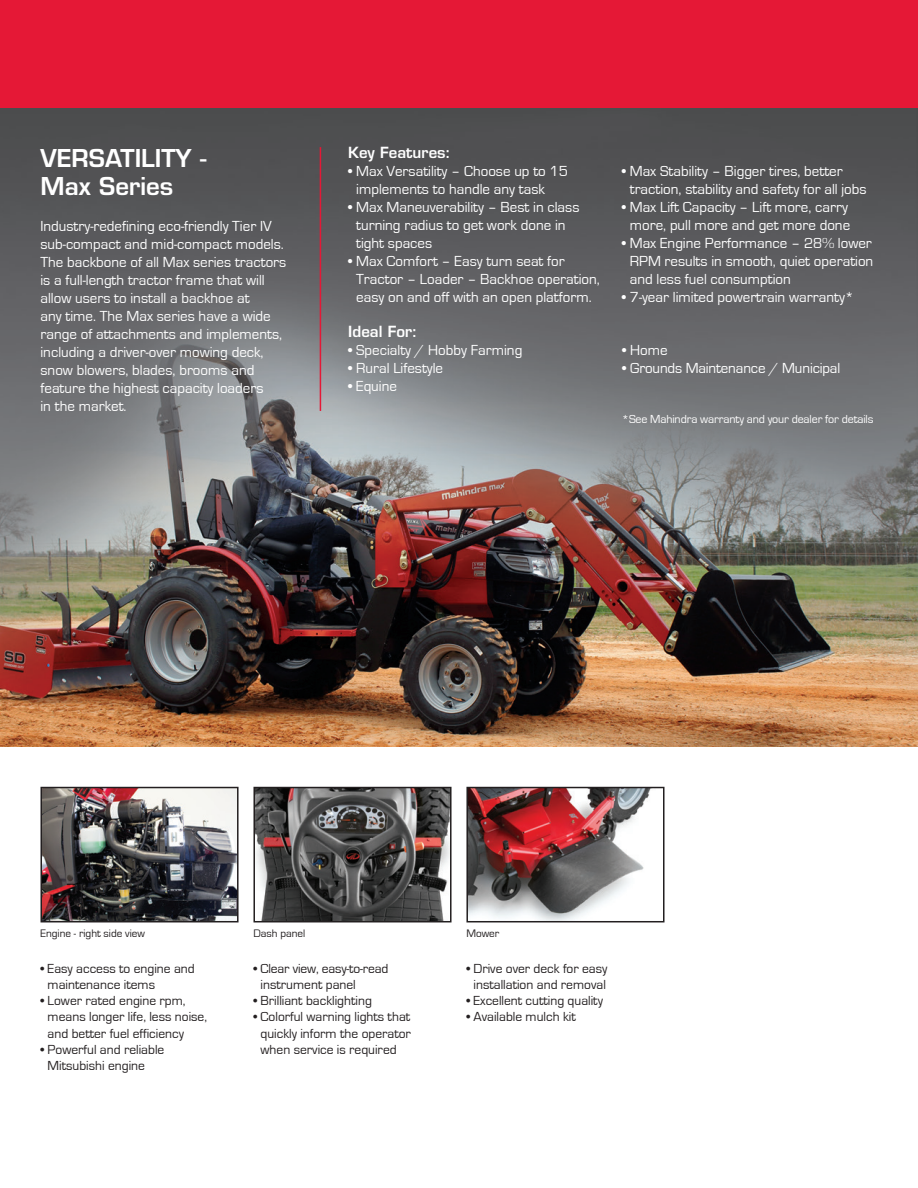
<style>
.page{position:relative;width:918px;height:1188px;background:#fff}
.page>*{position:absolute;margin:0;border:0;box-sizing:border-box;transform-origin:0 0}
.t1{font:600 24px/28.8px "Eurostile";color:#fff}
.t2{font:15px/18px "Eurostile";color:#fff}
.t3{font:600 15px "Eurostile";color:#fff}
.t4{font:13.5px/16.2px "Eurostile";color:#231f20}
.t5{font:12px "Eurostile";letter-spacing:-.01em;color:#fff}
.t6{font:11.25px "Eurostile";color:#231f20}
</style>
<div class="page">
<img style="left:0;top:108px;width:918px;height:638px">
<hr style="left:320px;top:147px;width:1px;height:264px;background:#e51836">
<img style="left:43px;top:790px;width:193px;height:129px">
<div style="left:40px;top:787px;width:199px;height:135px;border:2px solid #231f20"></div>
<img style="left:256px;top:790px;width:193px;height:129px">
<div style="left:253px;top:787px;width:199px;height:135px;border:2px solid #231f20"></div>
<img style="left:469px;top:790px;width:181px;height:129px">
<div style="left:466px;top:787px;width:199px;height:135px;border:2px solid #231f20"></div>
<div style="left:0;top:0;width:918px;height:108px;background:#e51836"></div>
<h1 class="t1" style="left:40px;top:143px;width:168px">VERSATILITY -<br>Max Series</h1>
<p class="t2" style="left:40px;top:218px;width:247px">Industry-redefining eco-friendly Tier IV sub-compact and mid-compact models.<br>The backbone of all Max series tractors is a full-length tractor frame that will allow users to install a backhoe at<br>any time. The Max series have a wide range of attachments and implements, including a driver-over mowing deck, snow blowers, blades, brooms and feature the highest capacity loaders<br>in the market.</p>
<p class="t3" style="left:348px;top:143px;width:104px">Key Features:</p>
<p class="t2" style="left:356px;top:162px;width:213px;text-indent:-8px">• Max Versatility – Choose up to 15 implements to handle any task</p>
<p class="t2" style="left:356px;top:198px;width:225px;text-indent:-8px">• Max Maneuverability – Best in class turning radius to get work done in tight spaces</p>
<p class="t2" style="left:356px;top:252px;width:245px;text-indent:-8px">• Max Comfort – Easy turn seat for<br>Tractor – Loader – Backhoe operation, easy on and off with an open platform.</p>
<p class="t3" style="left:348px;top:323px;width:71px">Ideal For:</p>
<p class="t2" style="left:348px;top:342px;width:176px">• Specialty / Hobby Farming</p>
<p class="t2" style="left:348px;top:360px;width:96px">• Rural Lifestyle</p>
<p class="t2" style="left:348px;top:378px;width:50px">• Equine</p>
<p class="t2" style="left:630px;top:162px;width:238px;text-indent:-8px">• Max Stability – Bigger tires, better traction, stability and safety for all jobs</p>
<p class="t2" style="left:622px;top:198px;width:230px;text-align:center">• Max Lift Capacity – Lift more, carry more, pull more and get more done</p>
<p class="t2" style="left:630px;top:234px;width:245px;text-align:justify;text-indent:-8px">• Max Engine Performance – 28% lower RPM results in smooth, quiet operation and less fuel consumption</p>
<p class="t2" style="left:622px;top:288px;width:234px">• 7-year limited powertrain warranty*</p>
<p class="t2" style="left:622px;top:342px;width:47px">• Home</p>
<p class="t2" style="left:622px;top:360px;width:219px">• Grounds Maintenance / Municipal</p>
<p class="t5" style="left:622px;top:412px;width:253px">*See Mahindra warranty and your dealer for details</p>
<p class="t6" style="left:40px;top:927px;width:106px">Engine - right side view</p>
<p class="t6" style="left:253px;top:927px;width:53px">Dash panel</p>
<p class="t6" style="left:466px;top:927px;width:34px">Mower</p>
<p class="t4" style="left:48px;top:961px;width:149px;text-indent:-7px">• Easy access to engine and maintenance items</p>
<p class="t4" style="left:48px;top:993px;width:161px;text-indent:-7px">• Lower rated engine rpm, means longer life, less noise, and better fuel efficiency</p>
<p class="t4" style="left:48px;top:1042px;width:118px;text-indent:-7px">• Powerful and reliable<br>Mitsubishi engine</p>
<p class="t4" style="left:261px;top:961px;width:129px;text-indent:-7px">• Clear view, easy-to-read instrument panel</p>
<p class="t4" style="left:253px;top:993px;width:120px">• Brilliant backlighting</p>
<p class="t4" style="left:253px;top:1009px;width:159px;text-align:center">• Colorful warning lights that quickly inform the operator when service is required</p>
<p class="t4" style="left:466px;top:961px;width:143px;text-align:center">• Drive over deck for easy installation and removal</p>
<p class="t4" style="left:466px;top:993px;width:138px">• Excellent cutting quality</p>
<p class="t4" style="left:466px;top:1009px;width:111px">• Available mulch kit</p>
</div>
